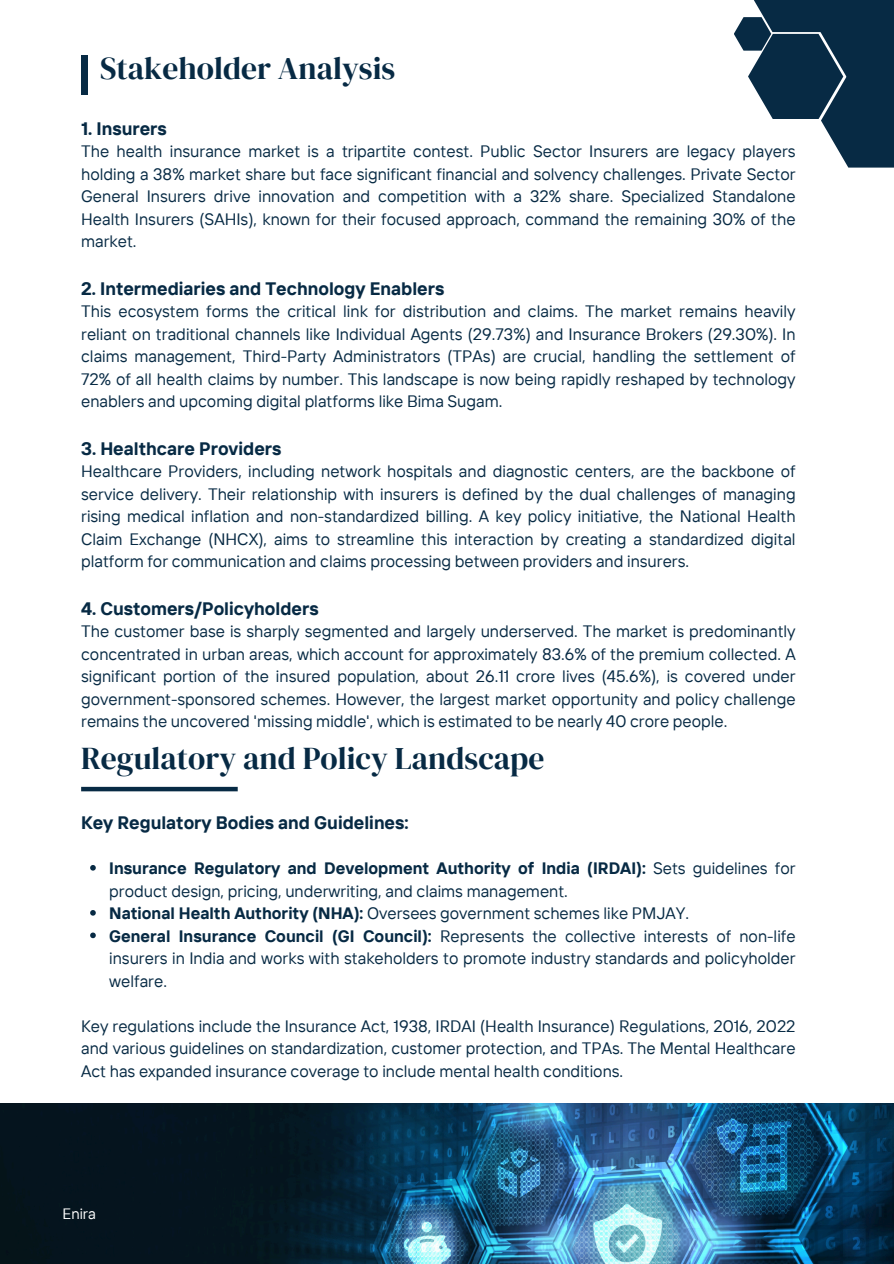
<style>
.page{position:relative;width:894px;height:1264px;background:#fff}
.page>*{position:absolute;margin:0;border:0;box-sizing:border-box;transform-origin:0 0}
.t1{font:31.5px "DM Serif Display";color:#072a44}
.t2{font:700 18px "TT Interphases";color:#072a44}
.t3{font:16.5px/22.5px "TT Interphases";color:#072a44;text-align:justify}
.t4{font:15px "TT Interphases";color:#fff}
.s1{font-weight:700}
</style>
<div class="page">
<div style="left:801px;top:0;width:92px;height:113px;background:#072a44"></div>
<svg style="left:734px;top:17px;width:159px;height:151px"></svg>
<div style="left:744px;top:0;width:114px;height:32px;background:#072a44"></div>
<img style="left:0;top:1103px;width:893px;height:160px">
<div style="left:81px;top:786px;width:157px;height:5px;background:#072a44"></div>
<svg style="left:90px;top:865px;width:6px;height:5px"></svg>
<svg style="left:90px;top:910px;width:6px;height:5px"></svg>
<svg style="left:90px;top:932px;width:6px;height:6px"></svg>
<div style="left:81px;top:55px;width:6px;height:39px;background:#072a44"></div>
<h3 class="t1" style="left:100px;top:46px;width:296px">Stakeholder Analysis</h3>
<h3 class="t2" style="left:81px;top:117px;width:87px">1. Insurers</h3>
<h3 class="t3" style="left:81px;top:140px;width:715px">The health insurance market is a tripartite contest. Public Sector Insurers are legacy players holding a 38% market share but face significant financial and solvency challenges. Private Sector General Insurers drive innovation and competition with a 32% share. Specialized Standalone Health Insurers (SAHIs), known for their focused approach, command the remaining 30% of the market.</h3>
<h3 class="t2" style="left:81px;top:277px;width:364px">2. Intermediaries and Technology Enablers</h3>
<h3 class="t3" style="left:81px;top:300px;width:715px">This ecosystem forms the critical link for distribution and claims. The market remains heavily reliant on traditional channels like Individual Agents (29.73%) and Insurance Brokers (29.30%). In claims management, Third-Party Administrators (TPAs) are crucial, handling the settlement of 72% of all health claims by number. This landscape is now being rapidly reshaped by technology enablers and upcoming digital platforms like Bima Sugam.</h3>
<h3 class="t2" style="left:81px;top:436px;width:202px">3. Healthcare Providers</h3>
<h3 class="t3" style="left:81px;top:459px;width:715px">Healthcare Providers, including network hospitals and diagnostic centers, are the backbone of service delivery. Their relationship with insurers is defined by the dual challenges of managing rising medical inflation and non-standardized billing. A key policy initiative, the National Health Claim Exchange (NHCX), aims to streamline this interaction by creating a standardized digital platform for communication and claims processing between providers and insurers.</h3>
<h3 class="t2" style="left:81px;top:596px;width:239px">4. Customers/Policyholders</h3>
<h3 class="t3" style="left:81px;top:619px;width:715px">The customer base is sharply segmented and largely underserved. The market is predominantly concentrated in urban areas, which account for approximately 83.6% of the premium collected. A significant portion of the insured population, about 26.11 crore lives (45.6%), is covered under government-sponsored schemes. However, the largest market opportunity and policy challenge remains the uncovered 'missing middle', which is estimated to be nearly 40 crore people.</h3>
<h3 class="t1" style="left:81px;top:736px;width:465px">Regulatory and Policy Landscape</h3>
<h3 class="t2" style="left:81px;top:811px;width:329px">Key Regulatory Bodies and Guidelines:</h3>
<h3 class="t3" style="left:109px;top:856px;width:687px"><span class="s1">Insurance Regulatory and Development Authority of India (IRDAI):</span> Sets guidelines for product design, pricing, underwriting, and claims management.</h3>
<h1 class="t3" style="left:109px;top:901px;width:581px"><span class="s1">National Health Authority (NHA):</span> Oversees government schemes like PMJAY.</h1>
<p class="t3" style="left:109px;top:924px;width:687px"><span class="s1">General Insurance Council (GI Council):</span> Represents the collective interests of non-life insurers in India and works with stakeholders to promote industry standards and policyholder welfare.</p>
<h2 class="t3" style="left:81px;top:1014px;width:715px">Key regulations include the Insurance Act, 1938, IRDAI (Health Insurance) Regulations, 2016, 2022 and various guidelines on standardization, customer protection, and TPAs. The Mental Healthcare Act has expanded insurance coverage to include mental health conditions.</h2>
<h3 class="t4" style="left:62px;top:1203px;width:35px">Enira</h3>
</div>
